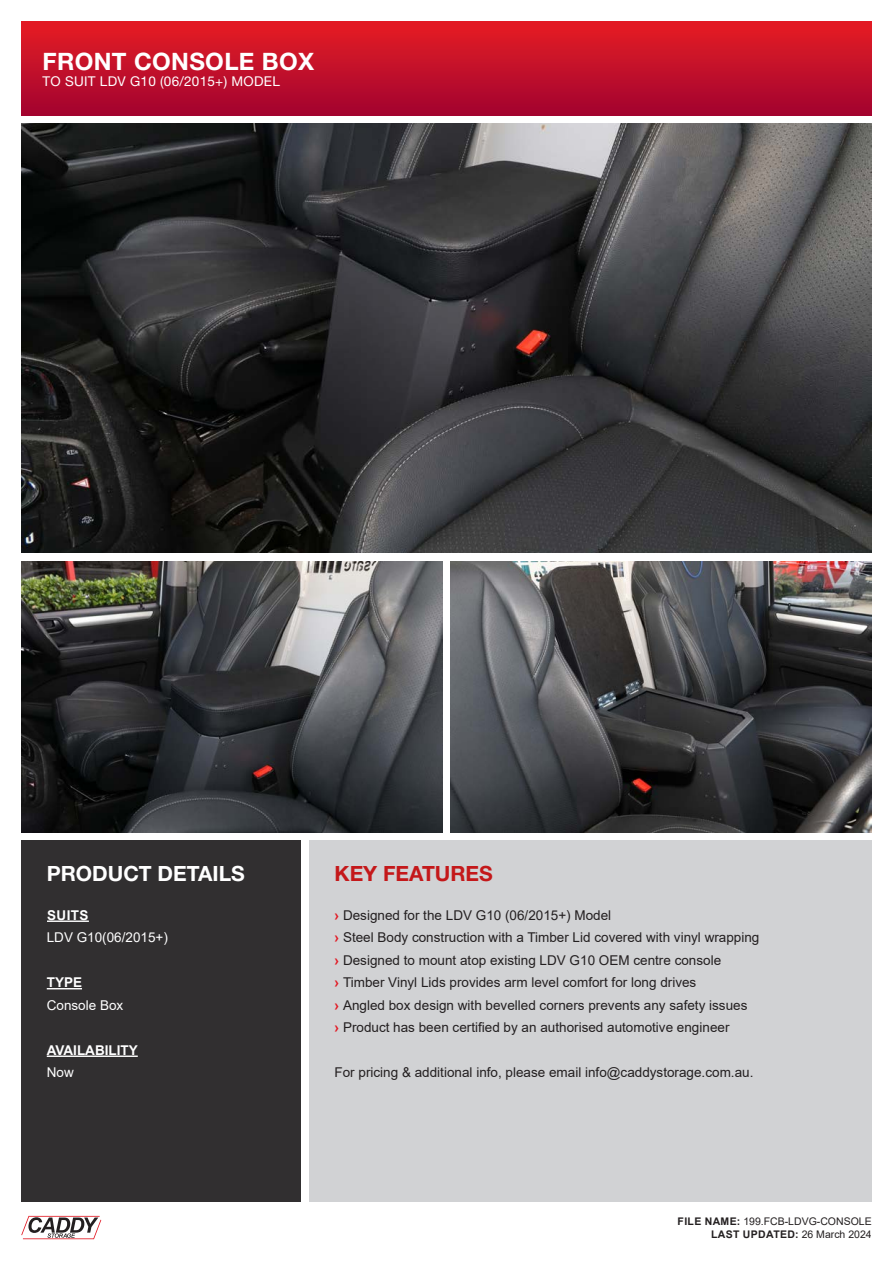
<style>
.page{position:relative;width:893px;height:1263px;background:#fff}
.page>*{position:absolute;margin:0;border:0;box-sizing:border-box;transform-origin:0 0}
.t1{font:700 24px "Helvetica Neue LT Std";letter-spacing:.015em;color:#fff}
.t2{font:700 21px "Helvetica Neue LT Std";color:#fff}
.t3{font:700 21px "Helvetica Neue LT Std";color:#c4181a}
.Body_text{font:13.5px "Arial";color:#231f20}
.Body_text-2{font:13.5px "Arial";color:#fff}
.t4{font:13.5px "Helvetica Neue LT Std";letter-spacing:.02em;color:#fff}
.Body_text-3{font:700 13.5px "Arial";color:#fff}
.t5{font:10.5px "Arial";color:#231f20}
.t6{font:700 10.5px "Arial";letter-spacing:.035em;color:#231f20}
.s1{font-weight:700;color:#e21923}
.s2{font-weight:700}
.s3{font-weight:400}
</style>
<div class="page">
<div style="left:309px;top:840px;width:563px;height:362px;background:#d1d2d4"></div>
<div style="left:21px;top:840px;width:279px;height:362px;background:#312f30"></div>
<hr style="left:47px;top:920px;width:42px;height:2px;background:#fff">
<hr style="left:47px;top:988px;width:35px;height:1px;background:#fff">
<hr style="left:47px;top:1055px;width:91px;height:2px;background:#fff">
<img style="left:21px;top:124px;width:851px;height:429px">
<div style="left:21px;top:21px;width:851px;height:94px;background:linear-gradient(to bottom,#e61d23,#a30430)"></div>
<img style="left:21px;top:561px;width:421px;height:271px">
<img style="left:451px;top:561px;width:421px;height:271px">
<svg style="left:21px;top:1216px;width:80px;height:23px"></svg>
<p class="t1" style="left:43px;top:47px;width:273px">FRONT CONSOLE BOX</p>
<p class="t4" style="left:43px;top:74px;width:239px">TO SUIT LDV G10 (06/2015+) MODEL</p>
<p class="t2" style="left:47px;top:861px;width:199px">PRODUCT DETAILS</p>
<p class="Body_text-3" style="left:47px;top:905px;width:43px">SUITS</p>
<p class="Body_text-2" style="left:47px;top:928px;width:123px">LDV G10(06/2015+)</p>
<p class="Body_text-3" style="left:47px;top:973px;width:37px">TYPE</p>
<p class="Body_text-2" style="left:47px;top:996px;width:78px">Console Box</p>
<p class="Body_text-3" style="left:47px;top:1040px;width:92px">AVAILABILITY</p>
<p class="Body_text-2" style="left:47px;top:1063px;width:29px">Now</p>
<p class="t3" style="left:334px;top:861px;width:160px">KEY FEATURES</p>
<p class="Body_text" style="left:334px;top:906px;width:278px"><span class="s1">›</span> Designed for the LDV G10 (06/2015+) Model</p>
<p class="Body_text" style="left:334px;top:928px;width:426px"><span class="s1">›</span> Steel Body construction with a Timber Lid covered with vinyl wrapping</p>
<p class="Body_text" style="left:334px;top:951px;width:388px"><span class="s1">›</span> Designed to mount atop existing LDV G10 OEM centre console</p>
<p class="Body_text" style="left:334px;top:973px;width:363px"><span class="s1">›</span> Timber Vinyl Lids provides arm level comfort for long drives</p>
<p class="Body_text" style="left:334px;top:996px;width:414px"><span class="s1">›</span> Angled box design with bevelled corners prevents any safety issues</p>
<p class="Body_text" style="left:334px;top:1018px;width:396px"><span class="s1">›</span> Product has been certified by an authorised automotive engineer</p>
<p class="Body_text" style="left:334px;top:1063px;width:420px">For pricing &amp; additional info, please email info@caddystorage.com.au.</p>
<p class="t5" style="left:678px;top:1214px;width:196px"><span class="s2">FILE NAME:</span> 199.FCB-LDVG-CONSOLE</p>
<p class="t6" style="left:711px;top:1226px;width:162px">LAST UPDATED: <span class="s3">26 March 2024</span></p>
</div>
